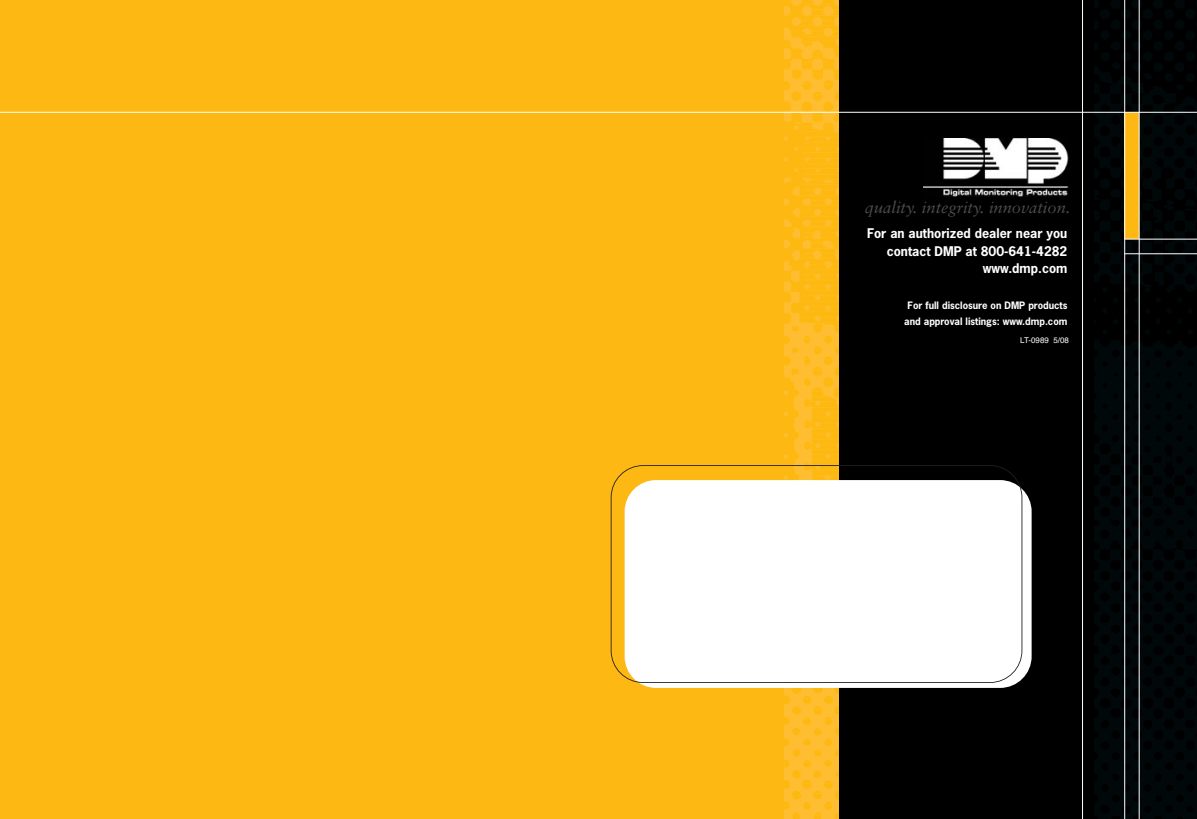
<style>
.page{position:relative;width:1197px;height:819px;background:#fff}
.page>*{position:absolute;margin:0;border:0;box-sizing:border-box;transform-origin:0 0}
.t1{font:italic 16.45px "Sabon";color:#4c4c4e}
.t2{font:700 12.6px/17.5px "News Gothic";color:#fff;text-align:right}
.t3{font:700 9.62px/15.8px "News Gothic";color:#fff;text-align:center}
.t4{font:8.05px "Helvetica";color:#fff}
</style>
<div class="page">
<div style="left:0;top:0;width:841px;height:819px;background:#fdb813"></div>
<img style="left:784px;top:0;width:56px;height:819px">
<div style="left:840px;top:0;width:357px;height:819px;background:#000"></div>
<img style="left:1095px;top:0;width:102px;height:819px">
<hr style="left:1082px;top:0;width:1px;height:819px;background:#fff">
<img style="left:924px;top:138px;width:145px;height:59px">
<div style="left:625px;top:480px;width:407px;height:208px;background:#fff;border-radius:32px"></div>
<div style="left:611px;top:465px;width:411px;height:218px;border:2px solid #231f20;border-radius:32px"></div>
<div style="left:1125px;top:112px;width:14px;height:127px;background:#fdb813"></div>
<hr style="left:1124px;top:0;width:1px;height:819px;background:#fff">
<hr style="left:1139px;top:0;width:1px;height:819px;background:#fff">
<hr style="left:0;top:112px;width:1197px;height:1px;background:#fff">
<hr style="left:1124px;top:239px;width:73px;height:1px;background:#fff">
<hr style="left:1124px;top:253px;width:73px;height:1px;background:#fff">
<h1 class="t1" style="left:865px;top:201px;width:207px">quality. integrity. innovation.</h1>
<p class="t2" style="left:867px;top:226px;width:202px">For an authorized dealer near you contact DMP at 800-641-4282 www.dmp.com</p>
<p class="t3" style="left:904px;top:299px;width:165px">For full disclosure on DMP products and approval listings: www.dmp.com</p>
<p class="t4" style="left:1020px;top:337px;width:50px">LT-0989 5/08</p>
</div>
